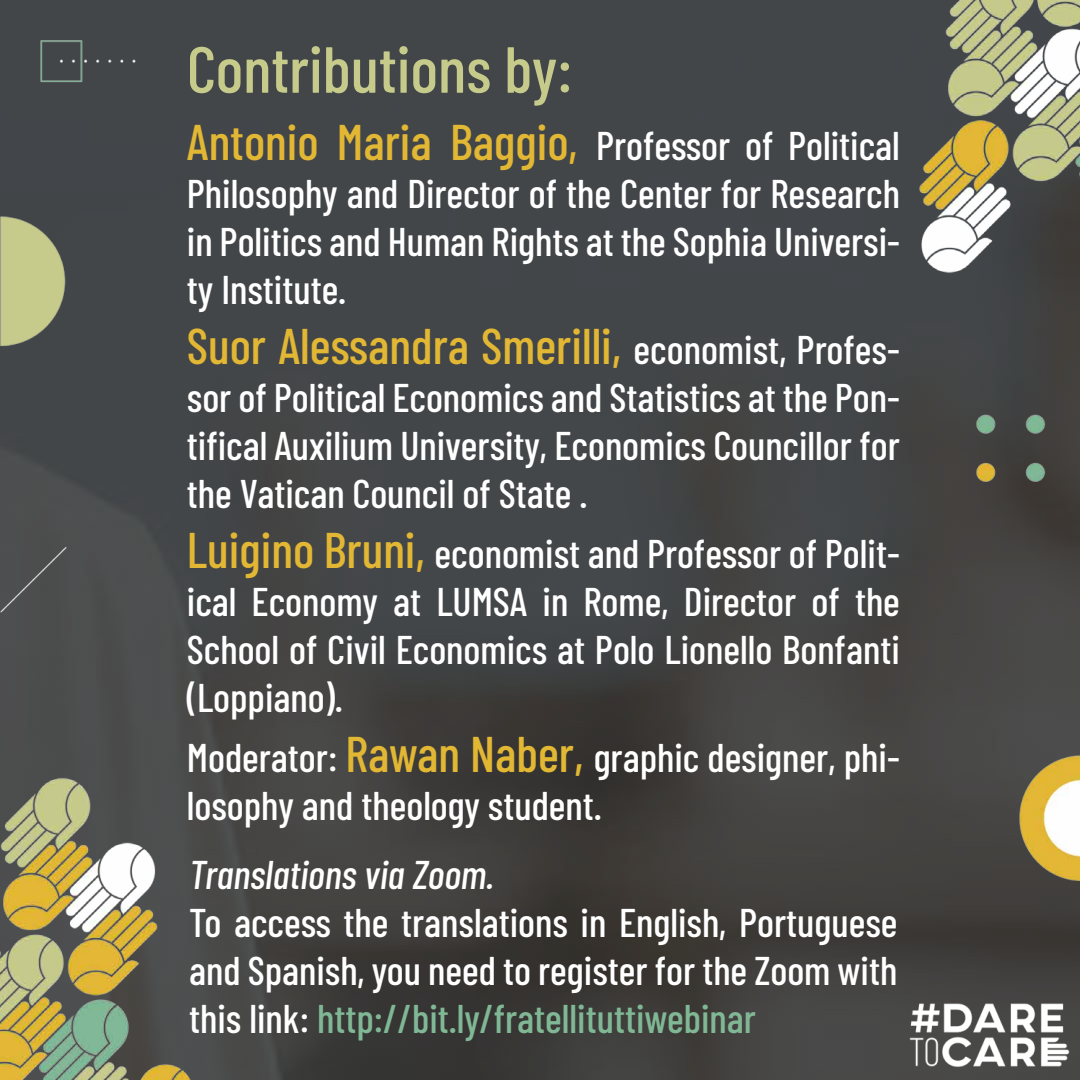
<style>
.page{position:relative;width:1080px;height:1080px;background:#fff}
.page>*{position:absolute;margin:0;border:0;box-sizing:border-box;transform-origin:0 0}
.t1{font:500 65px "Barlow Condensed";color:#c6cb8b}
.t2{font:500 50px "Barlow Condensed";color:#e2b734}
.t3{font:500 40px/48px "Barlow Condensed";color:#fff;text-align:justify}
.t4{font:italic 500 40px "Barlow Condensed";color:#fff}
.s1{font-size:50px;color:#e2b734}
.s2{font-size:40px;color:#fff}
.s3{color:#80b895}
</style>
<div class="page">
<img style="left:0;top:0;width:1080px;height:1080px">
<div style="left:4px;top:0;width:186px;height:162px;background:#424649"></div>
<img style="left:948px;top:389px;width:126px;height:118px">
<div style="left:0;top:491px;width:123px;height:177px;background:#4d4e4e"></div>
<img style="left:0;top:0;width:4px;height:162px">
<img style="left:0;top:162px;width:154px;height:239px">
<img style="left:942px;top:704px;width:138px;height:231px">
<img style="left:0;top:743px;width:219px;height:337px">
<img style="left:907px;top:0;width:173px;height:288px">
<div style="left:0;top:527px;width:34px;height:176px;background:#4d4e4f"></div>
<img style="left:891px;top:982px;width:189px;height:98px">
<h1 class="t1" style="left:187px;top:23px;width:387px">Contributions by:</h1>
<p class="t3" style="left:187px;top:119px;width:715px"><span class="s1">Antonio Maria Baggio,</span> Professor of Political Philosophy and Director of the Center for Research in Politics and Human Rights at the Sophia Universi&shy;ty Institute.</p>
<p class="t2" style="left:187px;top:311px;width:714px">Suor Alessandra Smerilli, <span class="s2">economist, Profes-</span></p>
<p class="t3" style="left:187px;top:371px;width:715px">sor of Political Economics and Statistics at the Pon&shy;tifical Auxilium University, Economics Councillor for the Vatican Council of State .</p>
<p class="t3" style="left:187px;top:527px;width:715px"><span class="s1">Luigino Bruni,</span> economist and Professor of Polit&shy;ical Economy at LUMSA in Rome, Director of the School of Civil Economics at Polo Lionello Bonfanti (Loppiano).</p>
<p class="t3" style="left:187px;top:731px;width:715px">Moderator: <span class="s1">Rawan Naber,</span> graphic designer, phi&shy;losophy and theology student.</p>
<p class="t4" style="left:189px;top:846px;width:306px">Translations via Zoom.</p>
<p class="t3" style="left:189px;top:896px;width:710px">To access the translations in English, Portuguese and Spanish, you need to register for the Zoom with this link: <span class="s3">http://bit.ly/fratellituttiwebinar</span></p>
</div>
